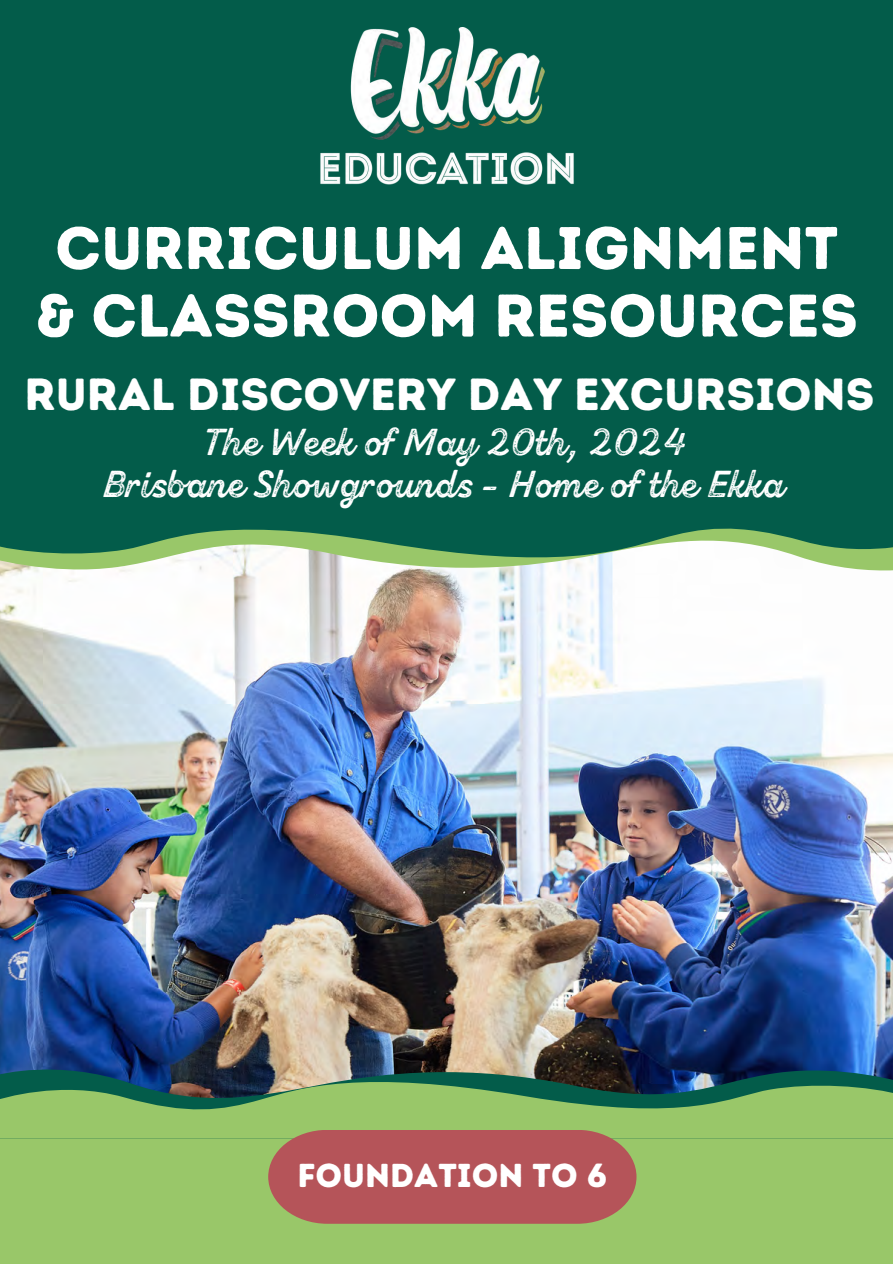
<style>
.page{position:relative;width:893px;height:1264px;background:#fff}
.page>*{position:absolute;margin:0;border:0;box-sizing:border-box;transform-origin:0 0}
.t1{font:60px/67.5px "Intro Rust Base";color:#fff;text-align:center}
.t2{font:45px "Intro Rust Base";color:#fff}
.t3{font:37.5px/41.7px "Zing Script Rust B Base G";color:#fff;text-align:center}
.t4{font:33.15px "Intro Rust Base";color:#fff}
</style>
<div class="page">
<img style="left:0;top:582px;width:892px;height:476px">
<div style="left:0;top:1098px;width:892px;height:165px;background:#99c769"></div>
<img style="left:0;top:1058px;width:892px;height:17px">
<svg style="left:0;top:1075px;width:892px;height:35px"></svg>
<svg style="left:268px;top:1130px;width:368px;height:93px;background:#b25b5a"></svg>
<div style="left:0;top:0;width:892px;height:524px;background:#035c4a"></div>
<svg style="left:0;top:564px;width:892px;height:18px"></svg>
<svg style="left:0;top:524px;width:892px;height:40px"></svg>
<img style="left:320px;top:28px;width:254px;height:157px">
<h2 class="t1" style="left:35px;top:214px;width:824px">CURRICULUM ALIGNMENT &amp; CLASSROOM RESOURCES</h2>
<p class="t2" style="left:25px;top:367px;width:851px">RURAL DISCOVERY DAY EXCURSIONS</p>
<p class="t3" style="left:102px;top:424px;width:682px">The Week of May 20th, 2024<br>Brisbane Showgrounds - Home of the Ekka</p>
<h3 class="t4" style="left:297px;top:1155px;width:311px">FOUNDATION TO 6</h3>
</div>
